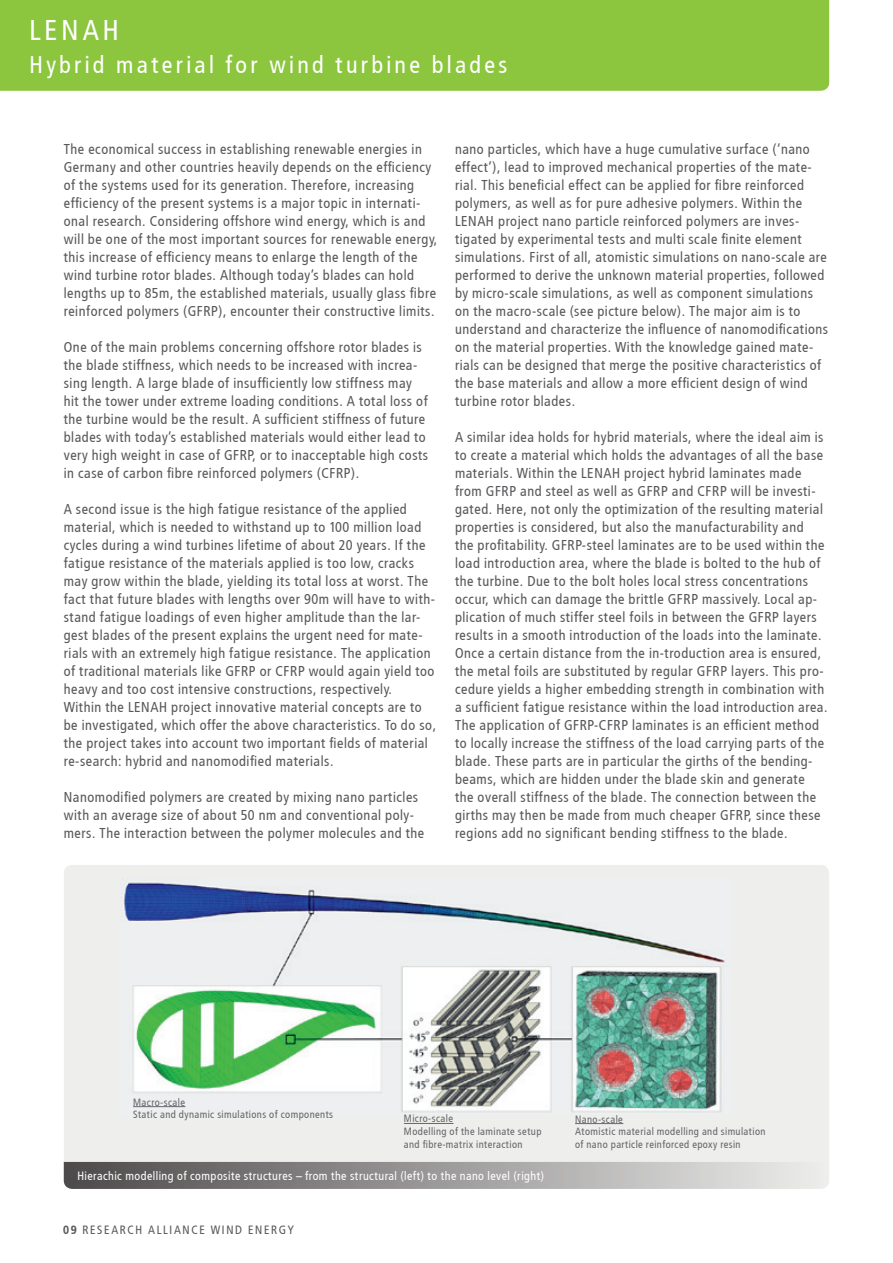
<style>
.page{position:relative;width:893px;height:1263px;background:#fff}
.page>*{position:absolute;margin:0;border:0;box-sizing:border-box;transform-origin:0 0}
.t1{font:28.5px "Transit";color:#fff}
.t2{font:24px "Transit";letter-spacing:.1em;color:#fff}
.t3{font:14.25px/18px "Transit";color:#57585a}
.t4{font:12px "Transit";color:#fff}
.t5{font:12px "Transit";color:#57585a}
.t6{font:10.5px/12.6px "Transit";color:#67676a}
.s1{font-weight:700}
</style>
<div class="page">
<div style="left:0;top:0;width:829px;height:91px;background:#8bc63e"></div>
<div style="left:64px;top:865px;width:765px;height:324px;background:#eeeeed;border-radius:9px"></div>
<img style="left:123px;top:882px;width:602px;height:230px">
<hr style="left:133px;top:1106px;width:52px;height:1px;background:#67676a">
<hr style="left:404px;top:1123px;width:49px;height:1px;background:#67676a">
<hr style="left:575px;top:1123px;width:48px;height:1px;background:#67676a">
<svg style="left:64px;top:1162px;width:765px;height:27px;background:#9d9b9b"></svg>
<h1 class="t1" style="left:29px;top:13px;width:19px">LENAH</h1>
<h2 class="t2" style="left:29px;top:50px;width:480px">Hybrid material for wind turbine blades</h2>
<p class="t3" style="left:64px;top:140px;width:376px">The economical success in establishing renewable energies in Germany and other countries heavily depends on the efficiency of the systems used for its generation. Therefore, increasing efficiency of the present systems is a major topic in internati&shy;onal research. Considering offshore wind energy, which is and will be one of the most important sources for renewable energy, this increase of efficiency means to enlarge the length of the wind turbine rotor blades. Although today’s blades can hold lengths up to 85m, the established materials, usually glass fibre reinforced polymers (GFRP), encounter their constructive limits.</p>
<p class="t3" style="left:64px;top:338px;width:366px">One of the main problems concerning offshore rotor blades is the blade stiffness, which needs to be increased with increa&shy;sing length. A large blade of insufficiently low stiffness may hit the tower under extreme loading conditions. A total loss of the turbine would be the result. A sufficient stiffness of future blades with today’s established materials would either lead to very high weight in case of GFRP, or to inacceptable high costs in case of carbon fibre reinforced polymers (CFRP).</p>
<p class="t3" style="left:64px;top:500px;width:373px">A second issue is the high fatigue resistance of the applied material, which is needed to withstand up to 100 million load cycles during a wind turbines lifetime of about 20 years. If the fatigue resistance of the materials applied is too low, cracks may grow within the blade, yielding its total loss at worst. The fact that future blades with lengths over 90m will have to with&shy;stand fatigue loadings of even higher amplitude than the lar&shy;gest blades of the present explains the urgent need for mate&shy;rials with an extremely high fatigue resistance. The application of traditional materials like GFRP or CFRP would again yield too heavy and too cost intensive constructions, respectively.<br>Within the LENAH</p>
<p class="t3" style="left:64px;top:698px;width:374px;text-indent:107px">project innovative material concepts are to be investigated, which offer the above characteristics. To do so, the project takes into account two important fields of material re-search: hybrid and nanomodified materials.</p>
<p class="t3" style="left:64px;top:788px;width:362px">Nanomodified polymers are created by mixing nano particles with an average size of about 50 nm and conventional poly&shy;mers. The interaction between the polymer molecules and the</p>
<p class="t3" style="left:455px;top:140px;width:359px">nano particles, which have a huge cumulative surface (‘nano effect’), lead to improved mechanical properties of the mate&shy;rial. This beneficial effect can be applied for fibre reinforced polymers, as well as for pure adhesive polymers. Within the LENAH</p>
<p class="t3" style="left:455px;top:212px;width:375px;text-indent:43px">project nano particle reinforced polymers are inves&shy;tigated by experimental tests and multi scale finite element simulations. First of all, atomistic simulations on nano-scale are performed to derive the unknown material properties, followed by micro-scale simulations, as well as component simulations on the macro-scale (see picture below). The major aim is to understand and characterize the influence of nanomodifications on the material properties. With the knowledge gained mate&shy;rials can be designed that merge the positive characteristics of the base materials and allow a more efficient design of wind turbine rotor blades.</p>
<p class="t3" style="left:455px;top:428px;width:371px;text-align:justify">A similar idea holds for hybrid materials, where the ideal aim is to create a material which holds the advantages of all the base materials. Within the LENAH</p>
<p class="t3" style="left:455px;top:464px;width:375px;text-indent:169px">project hybrid laminates made from GFRP and steel as well as GFRP and CFRP will be investi&shy;gated. H ere, not only the optimization of the resulting material properties is considered, but also the manufacturability and<br>the profitability. GFRP-steel laminates are to be used within the load introduction area, where the blade is bolted to the hub of the turbine. Due to the bolt holes local stress concentrations occur, which can damage the brittle GFRP massively. Local ap&shy;plication of much stiffer steel foils in between the GFRP layers results in a smooth introduction of the loads into the laminate.<br>Once a certain distance from the in-troduction area is ensured, the metal foils are substituted by regular GFRP layers. This pro&shy;cedure yields a higher embedding strength in combination with a sufficient fatigue resistance within the load introduction area.<br>The application of GFRP-CFRP laminates is an efficient method to locally increase the stiffness of the load carrying parts of the blade. These parts are in particular the girths of the bending&shy;beams, which are hidden under the blade skin and generate<br>the overall stiffness of the blade. The connection between the girths may then be made from much cheaper GFRP, since these regions add no significant bending stiffness to the blade.</p>
<p class="t6" style="left:133px;top:1096px;width:202px">Macro-scale<br>Static and dynamic simulations of components</p>
<p class="t6" style="left:404px;top:1112px;width:139px">Micro-scale<br>Modelling of the laminate setup and fibre-matrix interaction</p>
<p class="t6" style="left:575px;top:1113px;width:192px">Nano-scale<br>Atomistic material modelling and simulation of nano particle reinforced epoxy resin</p>
<p class="t4" style="left:77px;top:1169px;width:469px">H ierachic modelling of composite structures – from the structural (left) to the nano level (right)</p>
<p class="t5" style="left:63px;top:1223px;width:35px"><span class="s1">09</span> RESEA</p>
<p class="t5" style="left:120px;top:1223px;width:37px">RCH ALLIANCE</p>
<p class="t5" style="left:211px;top:1223px;width:9px">WIND</p>
<p class="t5" style="left:248px;top:1223px;width:8px">ENE</p>
<p class="t5" style="left:271px;top:1223px;width:25px">RGY</p>
</div>
